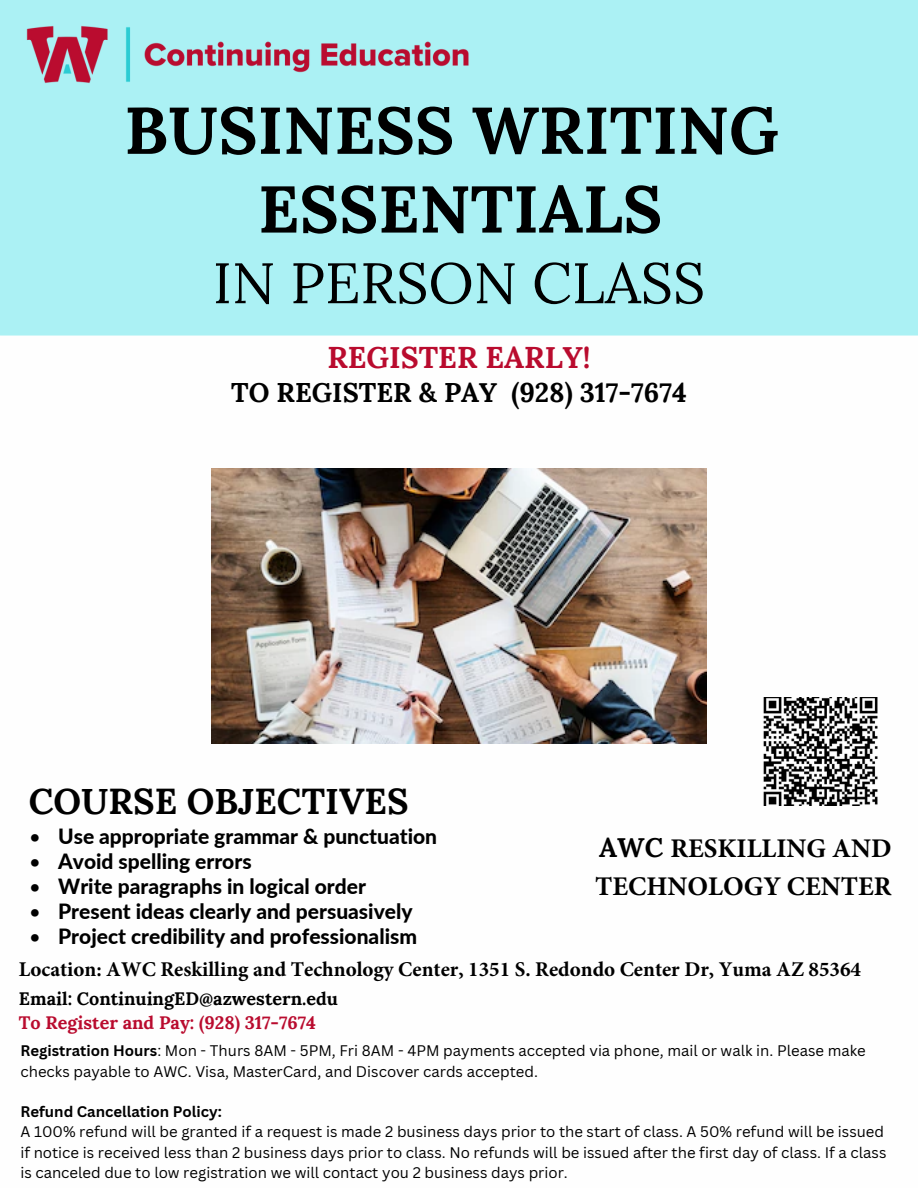
<style>
.page{position:relative;width:918px;height:1188px;background:#fff}
.page>*{position:absolute;margin:0;border:0;box-sizing:border-box;transform-origin:0 0}
.t1{font:700 66px/78.8px "Lora";color:#000;text-align:center}
.t2{font:57px "Lora";color:#000}
.t3{font:700 36px "Lora";color:#000}
.t4{font:700 30px "Lora";color:#b90b2e}
.t5{font:700 27px/37.5px "Minion Pro";color:#000}
.t6{font:700 27px "Lora";color:#000}
.t7{font:800 21px "Lato";color:#000}
.t8{font:700 21px "Minion Pro";color:#000}
.t9{font:700 18px "Lora";color:#000}
.t10{font:700 18px "Lora";color:#b90b2e}
.t11{font:15px/20.2px "Canva Sans";color:#000}
.t12{font:700 15px "Canva Sans";color:#000}
.s1{font-family:"Lora"}
.s2{font-weight:700}
</style>
<div class="page">
<div style="left:0;top:0;width:918px;height:336px;background:#abf1f4"></div>
<img style="left:19px;top:17px;width:457px;height:74px">
<img style="left:763px;top:698px;width:115px;height:108px">
<img style="left:211px;top:469px;width:495px;height:274px">
<h1 class="t1" style="left:124px;top:90px;width:656px">BUSINESS WRITING<br>ESSENTIALS</h1>
<h2 class="t2" style="left:213px;top:246px;width:494px">IN PERSON CLASS</h2>
<h3 class="t4" style="left:327px;top:338px;width:265px">REGISTER EARLY!</h3>
<h3 class="t6" style="left:231px;top:375px;width:457px">TO REGISTER &amp; PAY (928) 317-7674</h3>
<h3 class="t3" style="left:29px;top:778px;width:381px">COURSE OBJECTIVES</h3>
<h3 class="t7" style="left:30px;top:823px;width:409px">• Use appropriate grammar &amp; punctuation</h3>
<h3 class="t7" style="left:30px;top:848px;width:223px">• Avoid spelling errors</h3>
<h3 class="t7" style="left:30px;top:873px;width:337px">• Write paragraphs in logical order</h3>
<h3 class="t7" style="left:30px;top:898px;width:384px">• Present ideas clearly and persuasively</h3>
<h3 class="t7" style="left:30px;top:924px;width:388px">• Project credibility and professionalism</h3>
<h3 class="t5" style="left:595px;top:830px;width:298px"><span class="s1">AWC</span> RESKILLING AND<br>TECHNOLOGY CENTER</h3>
<h3 class="t8" style="left:19px;top:955px;width:844px">Location: AWC Reskilling and Technology Center, 1351 S. Redondo Center Dr, Yuma AZ 85364</h3>
<p class="t9" style="left:19px;top:987px;width:320px">Email: ContinuingED@azwestern.edu</p>
<p class="t10" style="left:19px;top:1011px;width:299px">To Register and Pay: (928) 317-7674</p>
<p class="t11" style="left:20px;top:1041px;width:847px"><span class="s2">Registration Hours</span>: Mon - Thurs 8AM - 5PM, Fri 8AM - 4PM payments accepted via phone, mail or walk in. Please make checks payable to AWC. Visa, MasterCard, and Discover cards accepted.</p>
<p class="t12" style="left:20px;top:1101px;width:203px">Refund Cancellation Policy:</p>
<p class="t11" style="left:20px;top:1122px;width:867px">A 100% refund will be granted if a request is made 2 business days prior to the start of class. A 50% refund will be issued if notice is received less than 2 business days prior to class. No refunds will be issued after the first day of class. If a class is canceled due to low registration we will contact you 2 business days prior.</p>
</div>
